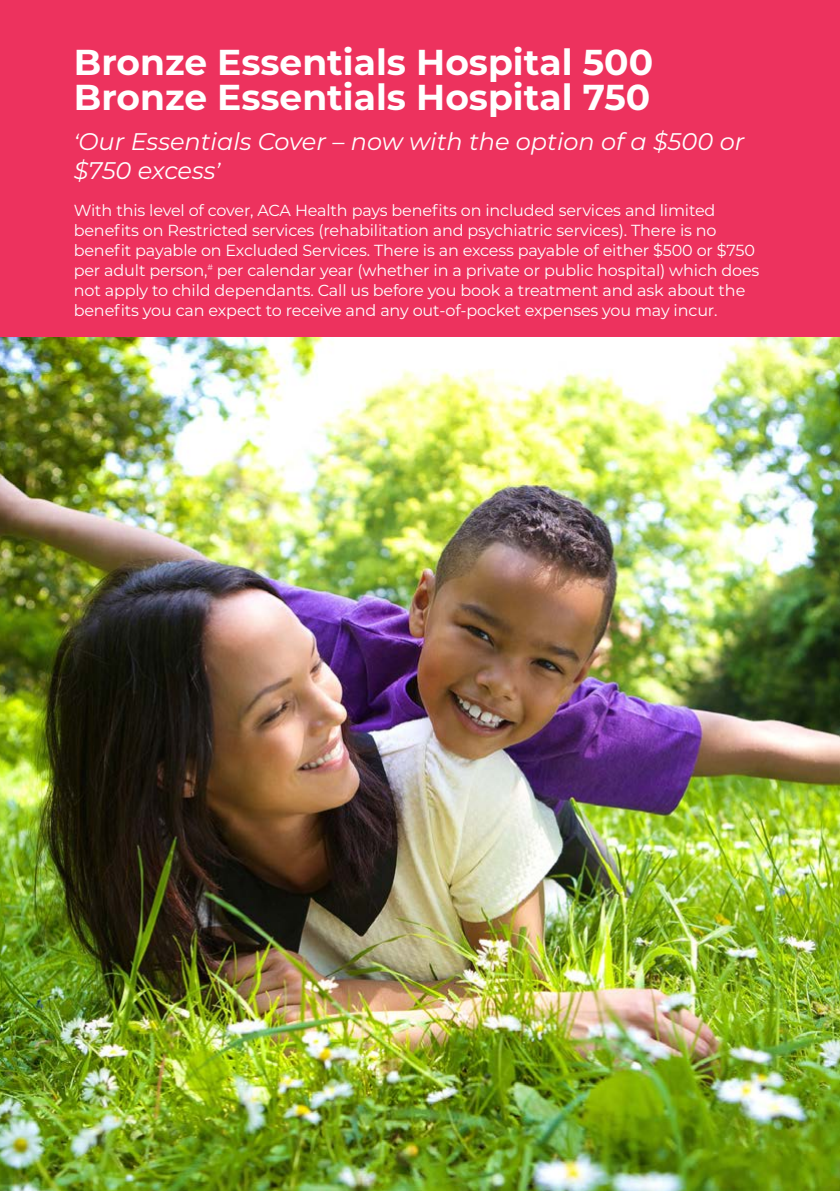
<style>
.page{position:relative;width:840px;height:1191px;background:#fff}
.page>*{position:absolute;margin:0;border:0;box-sizing:border-box;transform-origin:0 0}
.t1{font:700 36px/35.4px "Montserrat";color:#fff}
.t2{font:italic 24px/28.8px "Montserrat";color:#fff}
.t3{font:16px/20px "Montserrat";letter-spacing:-.01em;color:#fff}
.s1{font-size:22px}
</style>
<div class="page">
<div style="left:0;top:0;width:839px;height:337px;background:#ed325e"></div>
<img style="left:0;top:337px;width:839px;height:854px">
<h1 class="t1" style="left:74px;top:42px;width:580px">Bronze Essentials Hospital 500<br>Bronze Essentials Hospital 750</h1>
<h2 class="t2" style="left:74px;top:126px;width:671px"><span class="s1">‘</span>Our Essentials Cover – now with the option of a $500 or $750 excess<span class="s1">’</span></h2>
<p class="t3" style="left:74px;top:200px;width:686px">With this level of cover, ACA Health pays benefits on included services and limited benefits on Restricted services (rehabilitation and psychiatric services). There is no benefit payable on Excluded Services. There is an excess payable of either $500 or $750 per adult person,<sup>#</sup> per calendar year (whether in a private or public hospital) which does not apply to child dependants. Call us before you book a treatment and ask about the benefits you can expect to receive and any out-of-pocket expenses you may incur.</p>
</div>
